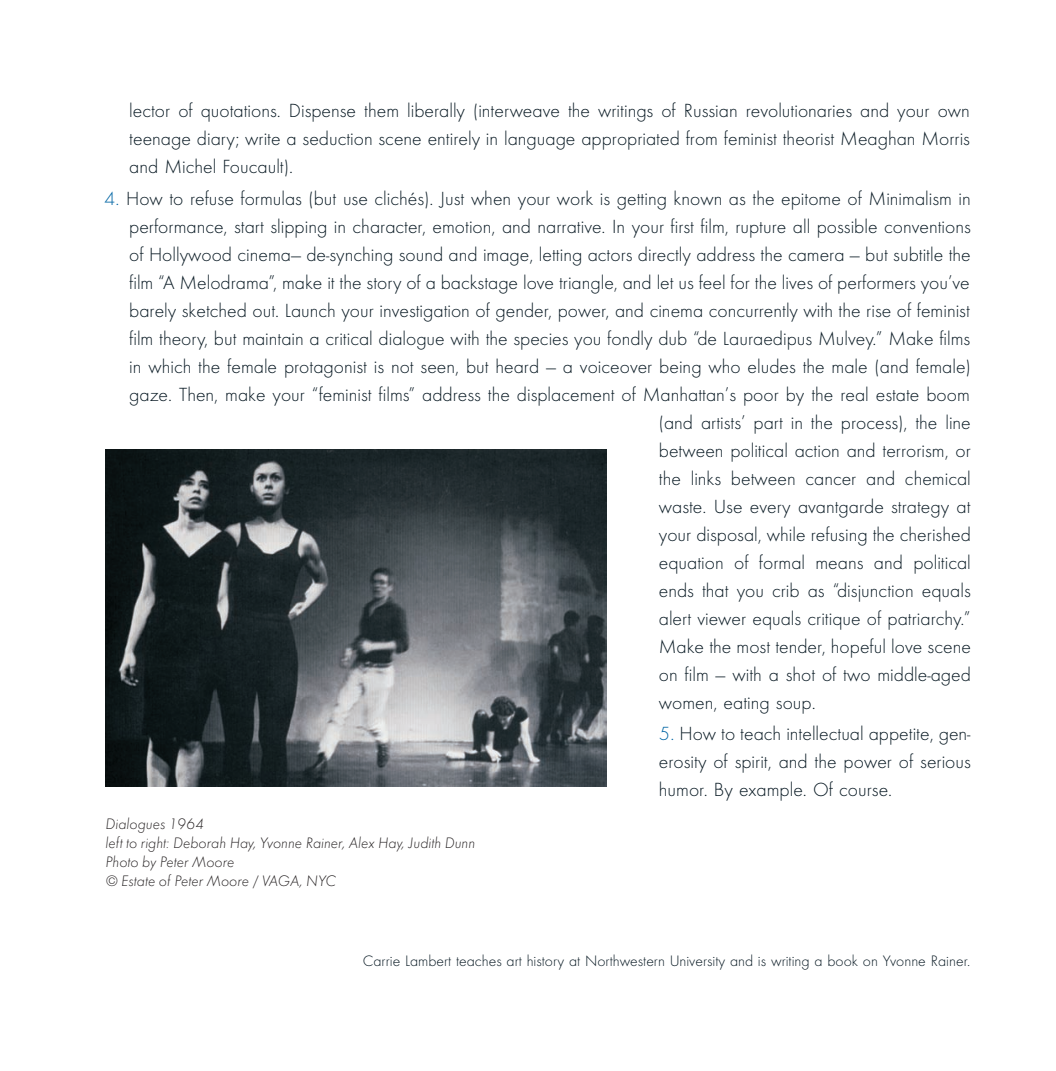
<style>
.page{position:relative;width:1056px;height:1071px;background:#fff}
.page>*{position:absolute;margin:0;border:0;box-sizing:border-box;transform-origin:0 0}
.t1{font:19.78px/28px "Futura Lgt";color:#071822;text-align:justify}
.t2{font:15.75px/19.2px "Futura Lgt Itl";color:#231f20}
.t3{font:15.75px "Futura Lgt";color:#071822}
.s1{color:#0065a4}
</style>
<div class="page">
<img style="left:106px;top:449px;width:500px;height:338px">
<p class="t1" style="left:129px;top:98px;width:842px">lector of quotations. Dispense them liberally (interweave the writings of Russian revolutionaries and your own teenage diary; write a seduction scene entirely in language appropriated from feminist theorist Meaghan Morris and Michel Foucault).</p>
<p class="t1" style="left:104px;top:186px;width:868px"><span class="s1">4.</span> How to refuse formulas (but use clichés). Just when your work is getting known as the epitome of Minimalism in</p>
<p class="t1" style="left:129px;top:214px;width:843px">performance, start slipping in character, emotion, and narrative. In your first film, rupture all possible conventions</p>
<p class="t1" style="left:129px;top:242px;width:842px">of Hollywood cinema— de-synching sound and image, letting actors directly address the camera — but subtitle the</p>
<p class="t1" style="left:129px;top:270px;width:842px">film “A Melodrama”, make it the story of a backstage love triangle, and let us feel for the lives of performers you’ve</p>
<p class="t1" style="left:129px;top:298px;width:842px">barely sketched out. Launch your investigation of gender, power, and cinema concurrently with the rise of feminist</p>
<p class="t1" style="left:129px;top:326px;width:842px">film theory, but maintain a critical dialogue with the species you fondly dub “de Lauraedipus Mulvey.” Make films</p>
<p class="t1" style="left:129px;top:354px;width:842px">in which the female protagonist is not seen, but heard — a voiceover being who eludes the male (and female)</p>
<p class="t1" style="left:129px;top:382px;width:842px">gaze. Then, make your “feminist films” address the displacement of Manhattan’s poor by the real estate boom</p>
<p class="t1" style="left:658px;top:410px;width:313px">(and artists’ part in the process), the line</p>
<p class="t1" style="left:658px;top:438px;width:313px">between political action and terrorism, or</p>
<p class="t1" style="left:658px;top:466px;width:313px">the links between cancer and chemical</p>
<p class="t1" style="left:658px;top:494px;width:313px">waste. Use every avantgarde strategy at</p>
<p class="t1" style="left:658px;top:522px;width:313px">your disposal, while refusing the cherished</p>
<p class="t1" style="left:658px;top:550px;width:313px">equation of formal means and political</p>
<p class="t1" style="left:658px;top:578px;width:313px">ends that you crib as “disjunction equals</p>
<p class="t1" style="left:658px;top:606px;width:313px">alert viewer equals critique of patriarchy.”</p>
<p class="t1" style="left:658px;top:634px;width:313px">Make the most tender, hopeful love scene</p>
<p class="t1" style="left:658px;top:662px;width:313px">on film — with a shot of two middle-aged</p>
<p class="t1" style="left:658px;top:690px;width:158px">women, eating soup.</p>
<p class="t1" style="left:658px;top:721px;width:313px"><span class="s1">5.</span> How to teach intellectual appetite, gen&shy;erosity of spirit, and the power of serious humor. By example. Of course.</p>
<p class="t2" style="left:106px;top:815px;width:371px">Dialogues 1964<br>left to right: Deborah Hay, Yvonne Rainer, Alex Hay, Judith Dunn Photo by Peter Moore<br>© Estate of Peter Moore / VAGA, NYC</p>
<p class="t3" style="left:363px;top:954px;width:609px">Carrie Lambert teaches art history at Northwestern University and is writing a book on Yvonne Rainer.</p>
</div>
